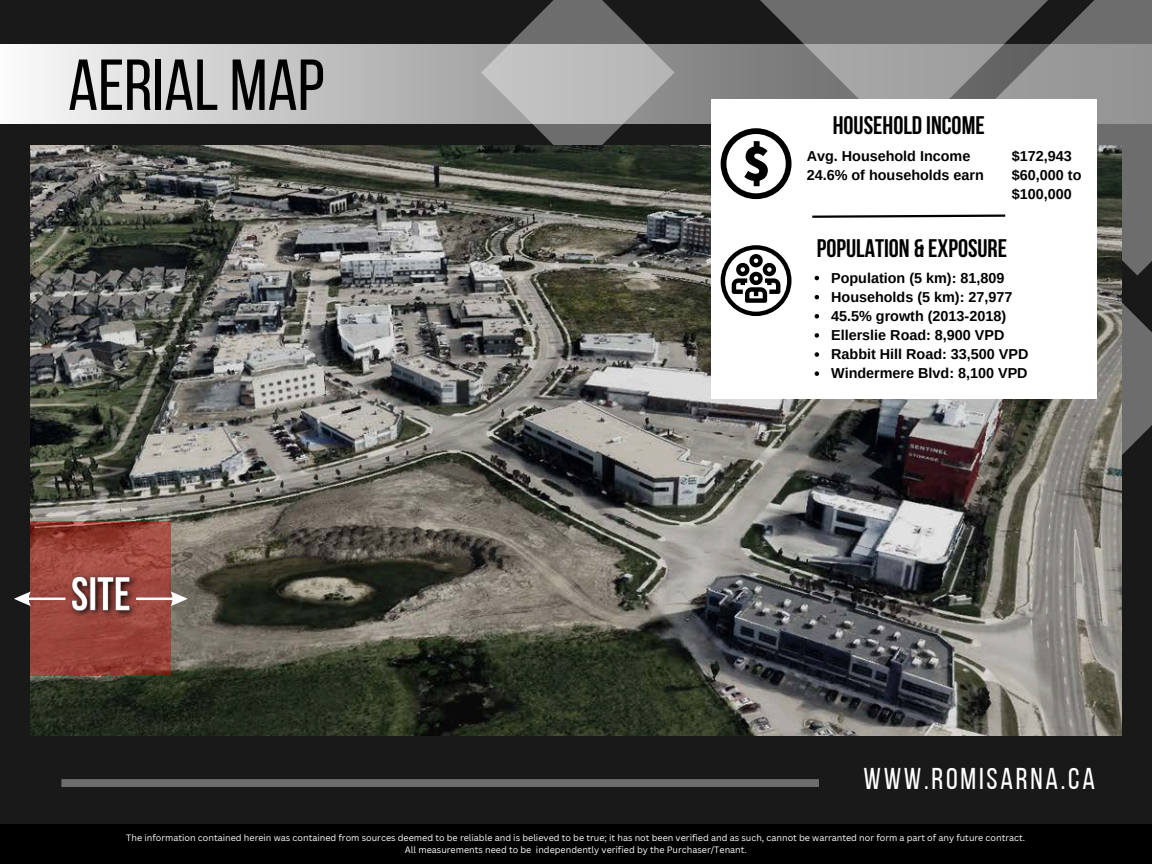
<style>
.page{position:relative;width:1152px;height:864px;background:#191919}
.page>*{position:absolute;margin:0;border:0;box-sizing:border-box;transform-origin:0 0}
.t1{font:72px "Bebas Neue";color:#000}
.t2{font:30px "Bebas Neue";letter-spacing:.09em;color:#fff}
.t3{font:700 25.35px "Bebas Neue";color:#000}
.t4{font:700 14.4px/19.2px "Arimo";color:#000}
.t5{font:9px "Canva Sans";color:#fff}
</style>
<div class="page">
<svg style="left:481px;top:0;width:194px;height:145px"></svg>
<svg style="left:736px;top:0;width:242px;height:45px;fill:#6d6d6d"></svg>
<svg style="left:978px;top:0;width:174px;height:276px;fill:#6d6d6d"></svg>
<svg style="left:1122px;top:303px;width:30px;height:152px"></svg>
<div style="left:61px;top:779px;width:758px;height:8px;background:#6d6d6d"></div>
<img style="left:30px;top:145px;width:1092px;height:591px">
<img style="left:0;top:45px;width:1152px;height:79px">
<div style="left:711px;top:99px;width:385px;height:300px;background:#fff"></div>
<svg style="left:812px;top:214px;width:194px;height:4px"></svg>
<svg style="left:721px;top:128px;width:71px;height:71px"></svg>
<svg style="left:721px;top:245px;width:71px;height:71px"></svg>
<div style="left:0;top:825px;width:1152px;height:39px;background:#000"></div>
<svg style="left:30px;top:522px;width:141px;height:154px;background:#99433a"></svg>
<svg style="left:141px;top:591px;width:47px;height:15px"></svg>
<img style="left:63px;top:569px;width:78px;height:53px">
<svg style="left:14px;top:591px;width:51px;height:15px"></svg>
<svg style="left:815px;top:276px;width:4px;height:4px"></svg>
<svg style="left:815px;top:295px;width:4px;height:4px"></svg>
<svg style="left:815px;top:314px;width:4px;height:5px"></svg>
<svg style="left:815px;top:333px;width:4px;height:5px"></svg>
<svg style="left:815px;top:352px;width:4px;height:5px"></svg>
<svg style="left:815px;top:371px;width:4px;height:5px"></svg>
<h5 class="t1" style="left:68px;top:56px;width:258px">AERIAL MAP</h5>
<p class="t3" style="left:833px;top:115px;width:153px">HOUSEHOLD INCOME</p>
<p class="t4" style="left:807px;top:146px;width:179px">Avg. Household Income<br>24.6% of households earn</p>
<p class="t4" style="left:1012px;top:146px;width:71px">$172,943 $60,000 to $100,000</p>
<h4 class="t3" style="left:817px;top:238px;width:192px">POPULATION &amp; EXPOSURE</h4>
<p class="t4" style="left:831px;top:268px;width:175px">Population (5 km): 81,809</p>
<p class="t4" style="left:831px;top:287px;width:183px">Households (5 km): 27,977</p>
<p class="t4" style="left:831px;top:306px;width:176px">45.5% growth (2013-2018)</p>
<p class="t4" style="left:831px;top:325px;width:175px">Ellerslie Road: 8,900 VPD</p>
<p class="t4" style="left:831px;top:344px;width:199px">Rabbit Hill Road: 33,500 VPD</p>
<p class="t4" style="left:831px;top:364px;width:198px">Windermere Blvd: 8,100 VPD</p>
<h5 class="t2" style="left:863px;top:766px;width:233px">WWW.ROMISARNA.CA</h5>
<p class="t5" style="left:126px;top:831px;width:900px">The information contained herein was contained from sources deemed to be reliable and is believed to be true; it has not been verified and as such, cannot be warranted nor form a part of any future contract.</p>
<h4 class="t5" style="left:405px;top:843px;width:343px">All measurements need to be independently verified by the Purchaser/Tenant.</h4>
</div>
